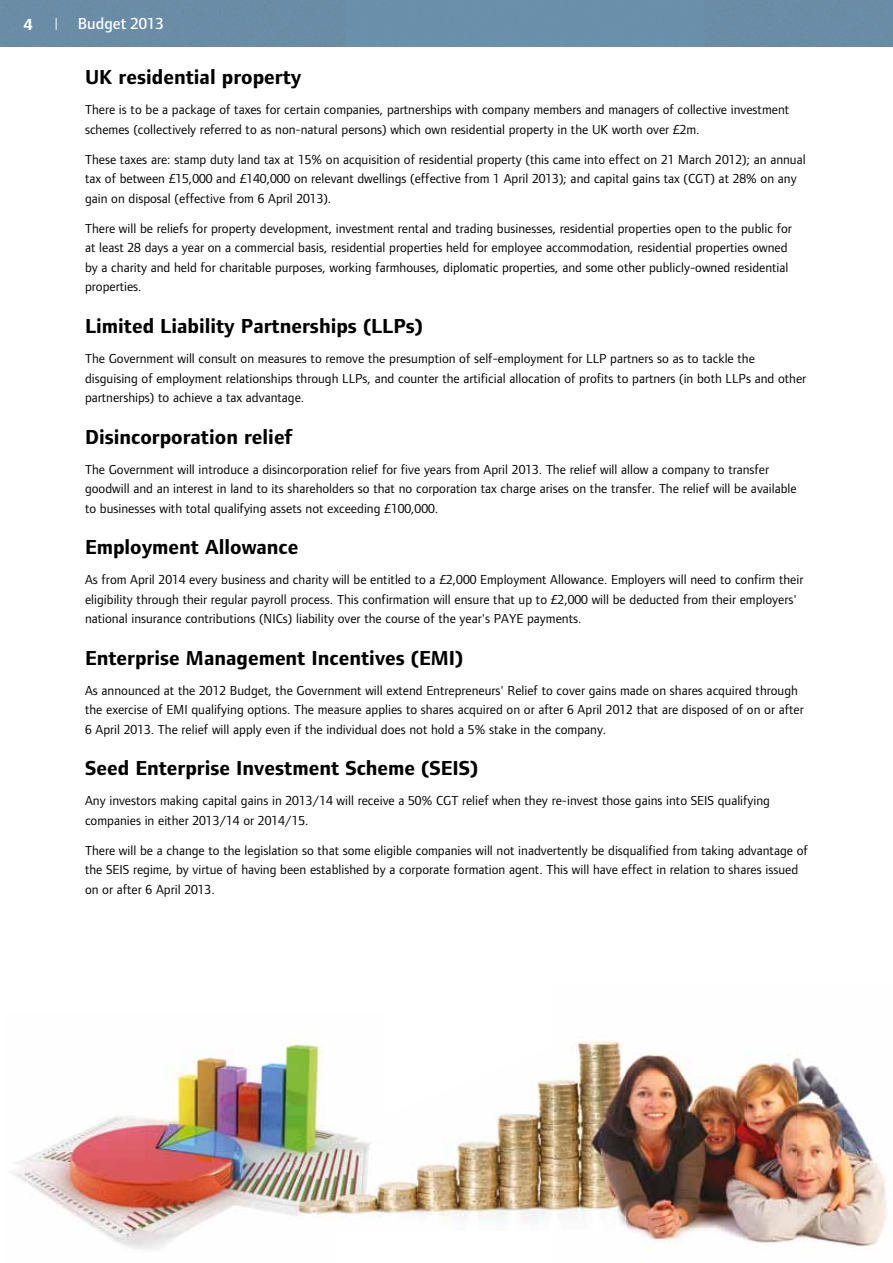
<style>
.page{position:relative;width:893px;height:1263px;background:#fff}
.page>*{position:absolute;margin:0;border:0;box-sizing:border-box;transform-origin:0 0}
.t1{font:700 21px "Foundry Form Sans";color:#000}
.t2{font:500 16.5px "Foundry Form Sans";color:#fff}
.t3{font:700 16.5px "Foundry Form Sans";color:#fff}
.t4{font:13.5px/19.5px "Foundry Form Sans";color:#000}
</style>
<div class="page">
<div style="left:0;top:0;width:893px;height:47px;background:#6a8ea8"></div>
<img style="left:19px;top:1042px;width:305px;height:120px">
<img style="left:11px;top:1162px;width:266px;height:87px">
<img style="left:426px;top:1080px;width:127px;height:141px">
<img style="left:384px;top:1165px;width:42px;height:49px">
<img style="left:277px;top:1116px;width:107px;height:103px">
<img style="left:625px;top:1053px;width:171px;height:24px">
<img style="left:796px;top:1058px;width:91px;height:193px">
<img style="left:625px;top:1077px;width:122px;height:139px">
<img style="left:747px;top:1077px;width:49px;height:167px">
<img style="left:623px;top:1216px;width:125px;height:35px">
<img style="left:553px;top:1040px;width:72px;height:190px">
<svg style="left:56px;top:18px;width:1px;height:12px"></svg>
<p class="t3" style="left:24px;top:15px;width:10px">4</p>
<p class="t2" style="left:78px;top:15px;width:87px">Budget 2013</p>
<h1 class="t1" style="left:85px;top:66px;width:218px">UK residential property</h1>
<p class="t4" style="left:85px;top:100px;width:706px">There is to be a package of taxes for certain companies, partnerships with company members and managers of collective investment schemes (collectively referred to as non-natural persons) which own residential property in the UK worth over £2m.</p>
<p class="t4" style="left:85px;top:150px;width:722px">These taxes are: stamp duty land tax at 15% on acquisition of residential property (this came into effect on 21 March 2012); an annual tax of between £15,000 and £140,000 on relevant dwellings (effective from 1 April 2013); and capital gains tax (CGT) at 28% on any gain on disposal (effective from 6 April 2013).</p>
<p class="t4" style="left:85px;top:219px;width:708px">There will be reliefs for property development, investment rental and trading businesses, residential properties open to the public for at least 28 days a year on a commercial basis, residential properties held for employee accommodation, residential properties owned by a charity and held for charitable purposes, working farmhouses, diplomatic properties, and some other publicly-owned residential properties.</p>
<h1 class="t1" style="left:85px;top:314px;width:339px">Limited Liability Partnerships (LLPs)</h1>
<p class="t4" style="left:85px;top:349px;width:723px">The Government will consult on measures to remove the presumption of self-employment for LLP partners so as to tackle the disguising of employment relationships through LLPs, and counter the artificial allocation of profits to partners (in both LLPs and other partnerships) to achieve a tax advantage.</p>
<h1 class="t1" style="left:85px;top:425px;width:209px">Disincorporation relief</h1>
<p class="t4" style="left:85px;top:459px;width:713px">The Government will introduce a disincorporation relief for five years from April 2013. The relief will allow a company to transfer goodwill and an interest in land to its shareholders so that no corporation tax charge arises on the transfer. The relief will be available to businesses with total qualifying assets not exceeding £100,000.</p>
<h1 class="t1" style="left:85px;top:535px;width:215px">Employment Allowance</h1>
<p class="t4" style="left:85px;top:570px;width:720px">As from April 2014 every business and charity will be entitled to a £2,000 Employment Allowance. Employers will need to confirm their eligibility through their regular payroll process. This confirmation will ensure that up to £2,000 will be deducted from their employers' national insurance contributions (NICs) liability over the course of the year's PAYE payments.</p>
<h1 class="t1" style="left:85px;top:646px;width:380px">Enterprise Management Incentives (EMI)</h1>
<p class="t4" style="left:85px;top:680px;width:720px">As announced at the 2012 Budget, the Government will extend Entrepreneurs' Relief to cover gains made on shares acquired through the exercise of EMI qualifying options. The measure applies to shares acquired on or after 6 April 2012 that are disposed of on or after<br>6 April 2013. The relief will apply even if the individual does not hold a 5% stake in the company.</p>
<h1 class="t1" style="left:85px;top:756px;width:395px">Seed Enterprise Investment Scheme (SEIS)</h1>
<p class="t4" style="left:85px;top:791px;width:686px">Any investors making capital gains in 2013/14 will receive a 50% CGT relief when they re-invest those gains into SEIS qualifying companies in either 2013/14 or 2014/15.</p>
<p class="t4" style="left:85px;top:840px;width:724px">There will be a change to the legislation so that some eligible companies will not inadvertently be disqualified from taking advantage of the SEIS regime, by virtue of having been established by a corporate formation agent. This will have effect in relation to shares issued on or after 6 April 2013.</p>
</div>
